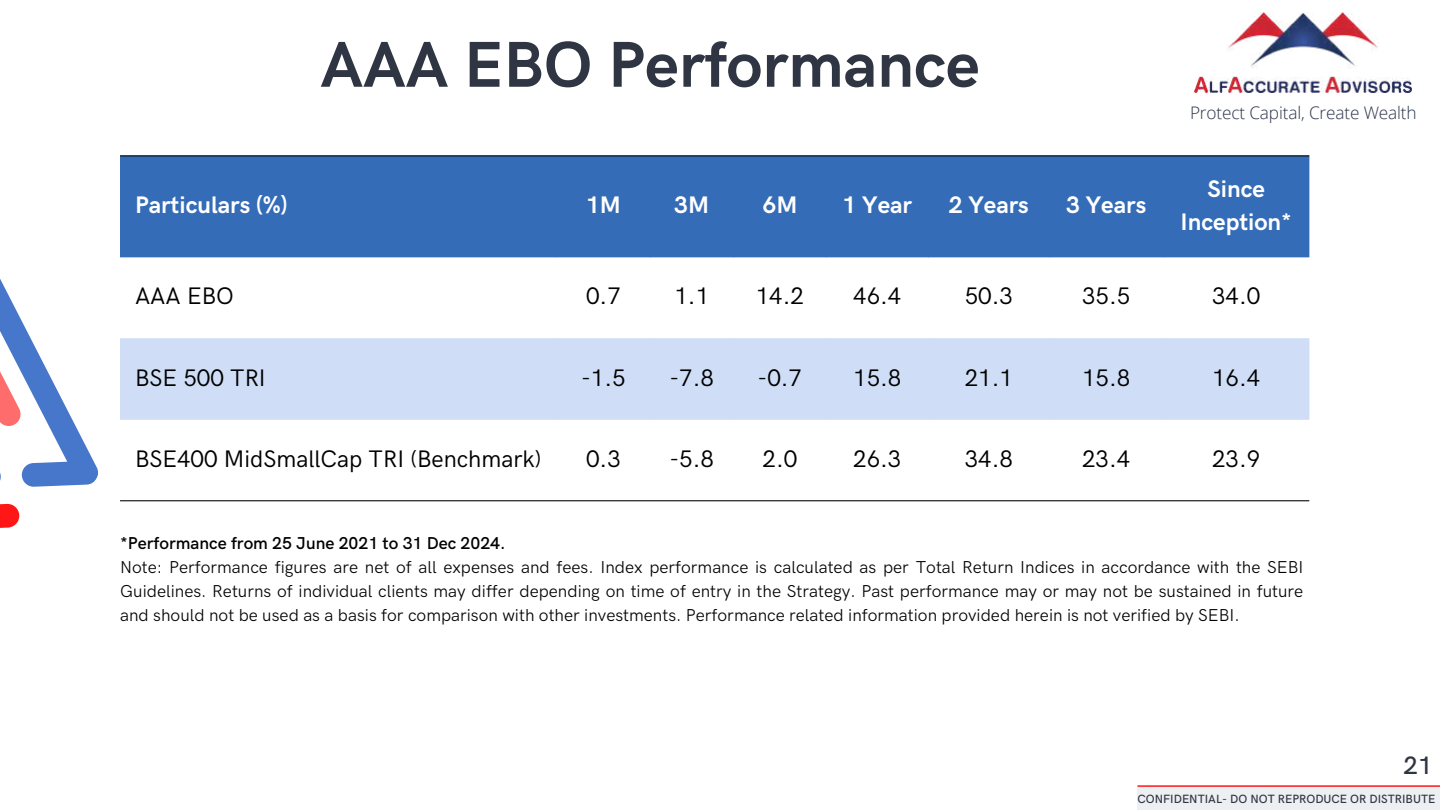
<style>
.page{position:relative;width:1440px;height:810px;background:#fff}
.page>*{position:absolute;margin:0;border:0;box-sizing:border-box;transform-origin:0 0}
.t1{font:700 65px "HK Grotesk";color:#2f3542}
.t2{font:500 25.3px "HK Grotesk";color:#2f3542}
.t3{font:24px "HK Grotesk";color:#000}
.t4{font:700 24px/33px "HK Grotesk";color:#fff;text-align:center}
.t5{font:17.3px/24px "HK Grotesk Pro";color:#000;text-align:justify}
.t6{font:600 17.3px "HK Grotesk Pro";color:#000}
.t7{font:300 17.2px "Open Sans";letter-spacing:-.01em;color:#2b334a}
.t8{font:500 12px "HK Grotesk";color:#2f3542}
</style>
<div class="page">
<img style="left:1195px;top:12px;width:217px;height:80px">
<div style="left:1137px;top:787px;width:303px;height:22px;background:#edf0f2"></div>
<hr style="left:1137px;top:785px;width:303px;height:2px;background:#ff1616">
<svg style="left:77px;top:155px;width:142px;height:347px"></svg>
<svg style="left:0;top:279px;width:77px;height:249px"></svg>
<div style="left:120px;top:157px;width:1189px;height:100px;background:#346cb7"></div>
<div style="left:120px;top:338px;width:1189px;height:82px;background:#cfdef6"></div>
<hr style="left:120px;top:156px;width:1189px;height:1px;background:#000">
<hr style="left:120px;top:500px;width:1189px;height:1px;background:#000">
<h1 class="t1" style="left:320px;top:28px;width:661px">AAA EBO Performance</h1>
<h3 class="t4" style="left:135px;top:190px;width:154px">Particulars (%)</h3>
<h3 class="t4" style="left:586px;top:190px;width:36px">1M</h3>
<h3 class="t4" style="left:674px;top:190px;width:36px">3M</h3>
<h3 class="t4" style="left:762px;top:190px;width:36px">6M</h3>
<h3 class="t4" style="left:843px;top:190px;width:71px">1 Year</h3>
<h3 class="t4" style="left:949px;top:190px;width:82px">2 Years</h3>
<h3 class="t4" style="left:1066px;top:190px;width:82px">3 Years</h3>
<p class="t7" style="left:1190px;top:101px;width:228px">Protect Capital, Create Wealth</p>
<h3 class="t4" style="left:1181px;top:173px;width:113px">Since<br>Inception*</h3>
<h3 class="t3" style="left:135px;top:283px;width:100px">AAA EBO</h3>
<h3 class="t3" style="left:586px;top:283px;width:36px">0.7</h3>
<h3 class="t3" style="left:674px;top:283px;width:36px">1.1</h3>
<h3 class="t3" style="left:756px;top:283px;width:50px">14.2</h3>
<h3 class="t3" style="left:853px;top:283px;width:50px">46.4</h3>
<h3 class="t3" style="left:965px;top:283px;width:50px">50.3</h3>
<h3 class="t3" style="left:1082px;top:283px;width:50px">35.5</h3>
<h3 class="t3" style="left:1212px;top:283px;width:50px">34.0</h3>
<h3 class="t3" style="left:135px;top:364px;width:132px">BSE 500 TRI</h3>
<h3 class="t3" style="left:581px;top:364px;width:46px">-1.5</h3>
<h3 class="t3" style="left:670px;top:364px;width:46px">-7.8</h3>
<h3 class="t3" style="left:758px;top:364px;width:46px">-0.7</h3>
<h3 class="t3" style="left:853px;top:364px;width:50px">15.8</h3>
<h3 class="t3" style="left:965px;top:364px;width:50px">21.1</h3>
<h3 class="t3" style="left:1082px;top:364px;width:50px">15.8</h3>
<h3 class="t3" style="left:1212px;top:364px;width:50px">16.4</h3>
<h3 class="t3" style="left:135px;top:445px;width:408px">BSE400 MidSmallCap TRI (Benchmark)</h3>
<h3 class="t3" style="left:586px;top:445px;width:36px">0.3</h3>
<h3 class="t3" style="left:670px;top:445px;width:46px">-5.8</h3>
<h3 class="t3" style="left:763px;top:445px;width:36px">2.0</h3>
<h3 class="t3" style="left:853px;top:445px;width:50px">26.3</h3>
<h3 class="t3" style="left:965px;top:445px;width:50px">34.8</h3>
<h3 class="t3" style="left:1082px;top:445px;width:50px">23.4</h3>
<h3 class="t3" style="left:1212px;top:445px;width:50px">23.9</h3>
<p class="t6" style="left:120px;top:534px;width:387px">*Performance from 25 June 2021 to 31 Dec 2024.</p>
<p class="t5" style="left:120px;top:556px;width:1185px">Note: Performance figures are net of all expenses and fees. Index performance is calculated as per Total Return Indices in accordance with the SEBI Guidelines. Returns of individual clients may differ depending on time of entry in the Strategy. Past performance may or may not be sustained in future and should not be used as a basis for comparison with other investments. Performance related information provided herein is not verified by SEBI.</p>
<h2 class="t2" style="left:1404px;top:751px;width:30px">21</h2>
<p class="t8" style="left:1137px;top:793px;width:299px">CONFIDENTIAL- DO NOT REPRODUCE OR DISTRIBUTE</p>
</div>
